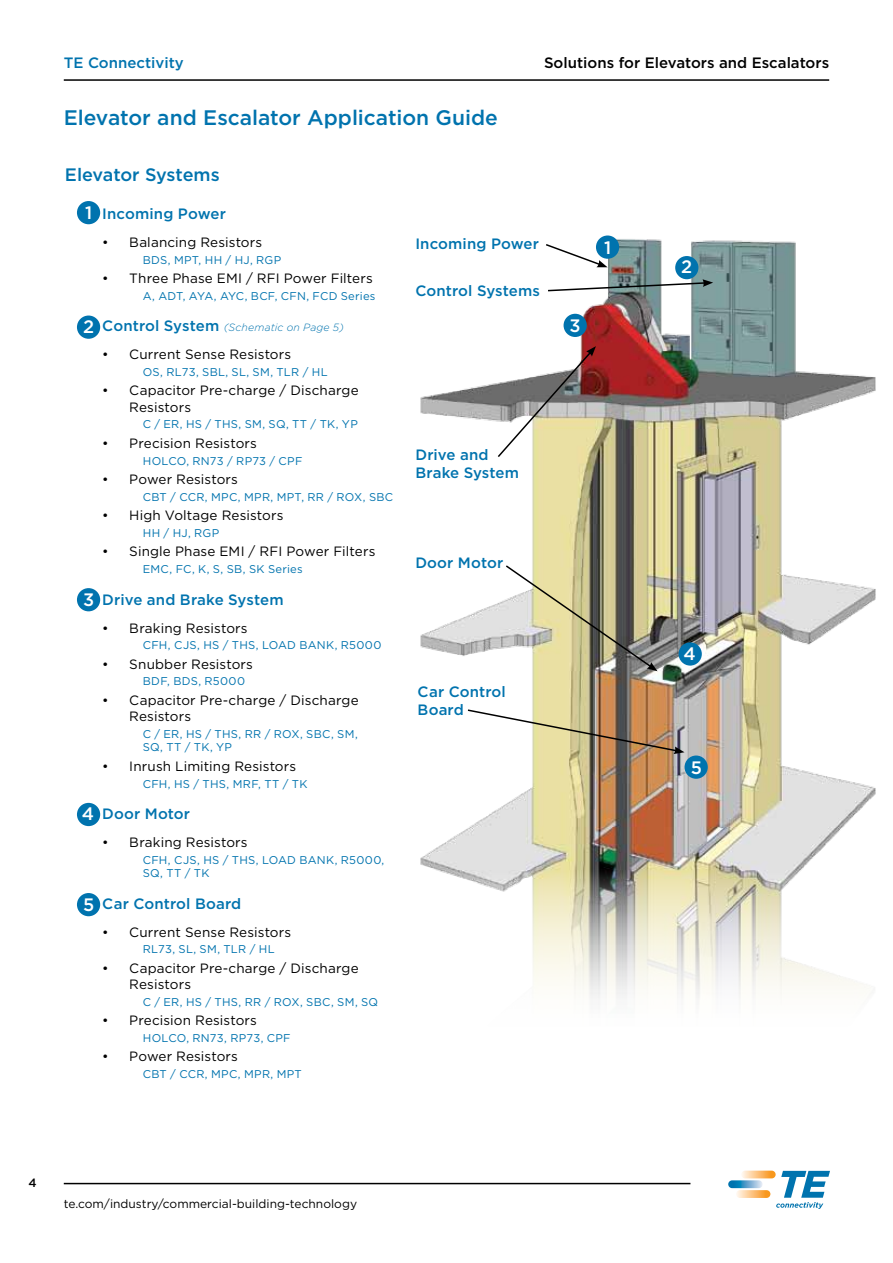
<style>
.page{position:relative;width:893px;height:1263px;background:#fff}
.page>*{position:absolute;margin:0;border:0;box-sizing:border-box;transform-origin:0 0}
.t1{font:500 21px "Gotham";color:#0073ae}
.t2{font:500 18px "Gotham";letter-spacing:-.01em;color:#0073ae}
.t3{font:500 18px "Gotham";color:#fff}
.t4{font:500 15px/18px "Gotham";letter-spacing:.005em;color:#0073ae}
.t5{font:500 15px "Gotham";color:#000}
.t6{font:13.5px/16.2px "Gotham";letter-spacing:.01em;color:#000}
.t7{font:12px "Gotham";color:#000}
.t8{font:500 12px "Gotham";color:#000}
.t9{font:11.25px/13.5px "Gotham";letter-spacing:.025em;color:#0073ae}
.t10{font:italic 300 10.5px "Gotham";letter-spacing:.015em;color:#0073ae}
.s1{font-weight:500;font-style:normal;font-size:15px}
</style>
<div class="page">
<svg style="left:741px;top:1170px;width:35px;height:8px"></svg>
<svg style="left:736px;top:1190px;width:34px;height:8px"></svg>
<svg style="left:728px;top:1180px;width:35px;height:8px"></svg>
<svg style="left:776px;top:1171px;width:54px;height:38px"></svg>
<hr style="left:64px;top:1183px;width:626px;height:1px;background:#000">
<hr style="left:64px;top:79px;width:765px;height:2px;background:#000">
<div style="left:77px;top:201px;width:23px;height:23px;background:#0073ae;border-radius:50%"></div>
<div style="left:77px;top:315px;width:23px;height:24px;background:#0073ae;border-radius:50%"></div>
<div style="left:77px;top:588px;width:23px;height:23px;background:#0073ae;border-radius:50%"></div>
<div style="left:77px;top:803px;width:23px;height:23px;background:#0073ae;border-radius:50%"></div>
<div style="left:77px;top:893px;width:23px;height:23px;background:#0073ae;border-radius:50%"></div>
<img style="left:420px;top:239px;width:456px;height:760px">
<svg style="left:544px;top:243px;width:64px;height:24px"></svg>
<svg style="left:546px;top:279px;width:167px;height:13px"></svg>
<div style="left:596px;top:235px;width:23px;height:24px;background:#0073ae;border-radius:50%"></div>
<div style="left:675px;top:256px;width:23px;height:23px;background:#0073ae;border-radius:50%"></div>
<div style="left:564px;top:314px;width:23px;height:23px;background:#0073ae;border-radius:50%"></div>
<svg style="left:496px;top:346px;width:100px;height:113px"></svg>
<div style="left:679px;top:642px;width:23px;height:24px;background:#0073ae;border-radius:50%"></div>
<div style="left:684px;top:755px;width:24px;height:24px;background:#0073ae;border-radius:50%"></div>
<svg style="left:504px;top:564px;width:153px;height:107px;background:#b7b395"></svg>
<svg style="left:466px;top:708px;width:218px;height:46px"></svg>
<p class="t4" style="left:64px;top:54px;width:122px">TE Connectivity</p>
<p class="t5" style="left:544px;top:53px;width:287px">Solutions for Elevators and Escalators</p>
<h1 class="t1" style="left:64px;top:104px;width:436px">Elevator and Escalator Application Guide</h1>
<h2 class="t2" style="left:65px;top:162px;width:156px">Elevator Systems</h2>
<h2 class="t3" style="left:85px;top:201px;width:9px">1</h2>
<h2 class="t3" style="left:83px;top:315px;width:13px">2</h2>
<h2 class="t3" style="left:83px;top:588px;width:13px">3</h2>
<h2 class="t3" style="left:82px;top:802px;width:14px">4</h2>
<h2 class="t3" style="left:83px;top:893px;width:13px">5</h2>
<p class="t4" style="left:102px;top:204px;width:125px">Incoming Power</p>
<p class="t6" style="left:102px;top:234px;width:161px">• Balancing Resistors</p>
<p class="t9" style="left:143px;top:253px;width:140px">BDS, MPT, HH / HJ, RGP</p>
<p class="t6" style="left:102px;top:270px;width:272px">• Three Phase EMI / RFI Power Filters</p>
<p class="t9" style="left:143px;top:289px;width:234px">A, ADT, AYA, AYC, BCF, CFN, FCD Series</p>
<p class="t10" style="left:102px;top:321px;width:243px"><span class="s1">Control System</span> (Schematic on Page 5)</p>
<p class="t6" style="left:102px;top:346px;width:190px">• Current Sense Resistors</p>
<p class="t9" style="left:143px;top:365px;width:186px">OS, RL73, SBL, SL, SM, TLR / HL</p>
<p class="t6" style="left:129px;top:382px;width:231px;text-indent:-27px">• Capacitor Pre-charge / Discharge<br>Resistors</p>
<p class="t9" style="left:143px;top:417px;width:217px">C / ER, HS / THS, SM, SQ, TT / TK, YP</p>
<p class="t6" style="left:102px;top:435px;width:156px">• Precision Resistors</p>
<p class="t9" style="left:143px;top:454px;width:161px">HOLCO, RN73 / RP73 / CPF</p>
<p class="t6" style="left:102px;top:471px;width:137px">• Power Resistors</p>
<p class="t9" style="left:143px;top:490px;width:252px">CBT / CCR, MPC, MPR, MPT, RR / ROX, SBC</p>
<p class="t6" style="left:102px;top:507px;width:183px">• High Voltage Resistors</p>
<p class="t9" style="left:143px;top:526px;width:78px">HH / HJ, RGP</p>
<p class="t6" style="left:102px;top:543px;width:275px">• Single Phase EMI / RFI Power Filters</p>
<p class="t9" style="left:143px;top:562px;width:161px">EMC, FC, K, S, SB, SK Series</p>
<p class="t4" style="left:102px;top:590px;width:183px">Drive and Brake System</p>
<p class="t6" style="left:102px;top:619px;width:147px">• Braking Resistors</p>
<p class="t9" style="left:143px;top:638px;width:240px">CFH, CJS, HS / THS, LOAD BANK, R5000</p>
<p class="t6" style="left:102px;top:655px;width:152px">• Snubber Resistors</p>
<p class="t9" style="left:143px;top:674px;width:104px">BDF, BDS, R5000</p>
<p class="t6" style="left:129px;top:692px;width:231px;text-indent:-27px">• Capacitor Pre-charge / Discharge<br>Resistors</p>
<p class="t9" style="left:143px;top:727px;width:216px">C / ER, HS / THS, RR / ROX, SBC, SM,<br>SQ, TT / TK, YP</p>
<p class="t6" style="left:102px;top:758px;width:195px">• Inrush Limiting Resistors</p>
<p class="t9" style="left:143px;top:776px;width:166px">CFH, HS / THS, MRF, TT / TK</p>
<p class="t4" style="left:102px;top:804px;width:89px">Door Motor</p>
<p class="t6" style="left:102px;top:834px;width:147px">• Braking Resistors</p>
<p class="t9" style="left:143px;top:853px;width:243px">CFH, CJS, HS / THS, LOAD BANK, R5000,<br>SQ, TT / TK</p>
<p class="t4" style="left:102px;top:894px;width:141px">Car Control Board</p>
<p class="t6" style="left:102px;top:923px;width:190px">• Current Sense Resistors</p>
<p class="t9" style="left:143px;top:942px;width:133px">RL73, SL, SM, TLR / HL</p>
<p class="t6" style="left:129px;top:960px;width:231px;text-indent:-27px">• Capacitor Pre-charge / Discharge<br>Resistors</p>
<p class="t9" style="left:143px;top:995px;width:237px">C / ER, HS / THS, RR / ROX, SBC, SM, SQ</p>
<p class="t6" style="left:102px;top:1012px;width:156px">• Precision Resistors</p>
<p class="t9" style="left:143px;top:1031px;width:149px">HOLCO, RN73, RP73, CPF</p>
<p class="t6" style="left:102px;top:1048px;width:137px">• Power Resistors</p>
<p class="t9" style="left:143px;top:1067px;width:161px">CBT / CCR, MPC, MPR, MPT</p>
<p class="t4" style="left:415px;top:234px;width:125px">Incoming Power</p>
<p class="t4" style="left:415px;top:282px;width:126px">Control Systems</p>
<p class="t4" style="left:415px;top:446px;width:105px">Drive and<br>Brake System</p>
<p class="t4" style="left:415px;top:554px;width:89px">Door Motor</p>
<p class="t4" style="left:418px;top:683px;width:90px">Car Control<br>Board</p>
<h2 class="t3" style="left:604px;top:235px;width:9px">1</h2>
<h2 class="t3" style="left:570px;top:313px;width:13px">3</h2>
<h2 class="t3" style="left:681px;top:255px;width:13px">2</h2>
<h2 class="t3" style="left:683px;top:641px;width:14px">4</h2>
<h2 class="t3" style="left:691px;top:755px;width:13px">5</h2>
<p class="t8" style="left:28px;top:1175px;width:10px">4</p>
<p class="t7" style="left:64px;top:1196px;width:295px">te.com/industry/commercial-building-technology</p>
</div>
